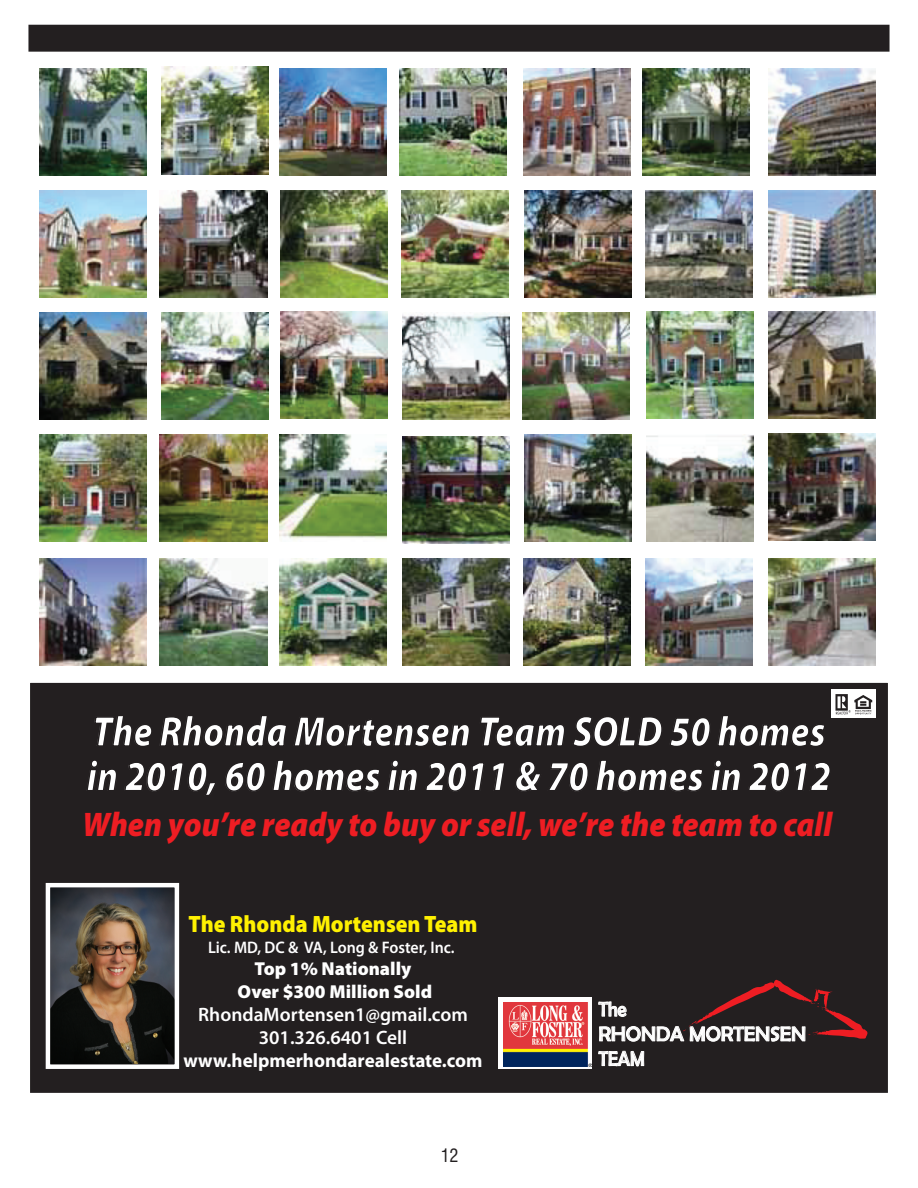
<style>
.page{position:relative;width:918px;height:1188px;background:#fff}
.page>*{position:absolute;margin:0;border:0;box-sizing:border-box;transform-origin:0 0}
.t1{font:italic 900 43.2px/44.7px "Myriad Pro";color:#fff;scale:.85 1}
.t2{font:italic 900 34.2px "Myriad Pro";color:#ee1d23;scale:.91 1}
.t3{font:900 23.7px "Myriad Pro";color:#fff101;scale:.92 1}
.t4{font:20.55px/24.8px "Berlin Sans FB";color:#fff;scale:.9 1}
.t5{font:600 19.35px/23.2px "Myriad Pro";color:#fff;text-align:center}
.t6{font:900 18.75px/22.5px "Myriad Pro";color:#fff;text-align:center}
.t7{font:condensed 18px "Swiss 721 BT";color:#231f20}
.t8{font:600 16.8px "Myriad Pro";color:#fff;scale:.95 1}
.s1{font-weight:700}
</style>
<div class="page">
<div style="left:29px;top:681px;width:860px;height:413px;background:#231f20;border:1px solid #fff"></div>
<svg style="left:598px;top:1051px;width:46px;height:16px"></svg>
<svg style="left:598px;top:980px;width:270px;height:62px"></svg>
<img style="left:51px;top:888px;width:123px;height:176px">
<div style="left:29px;top:25px;width:860px;height:26px;background:#231f20"></div>
<div style="left:28px;top:25px;width:862px;height:27px;border:1px solid #231f20"></div>
<svg style="left:93px;top:605px;width:378px;height:78px"></svg>
<svg style="left:280px;top:314px;width:1px;height:19px"></svg>
<div style="left:46px;top:883px;width:133px;height:186px;border:4px solid #fff"></div>
<div style="left:831px;top:689px;width:45px;height:29px;background:#fff"></div>
<img style="left:854px;top:695px;width:19px;height:20px">
<img style="left:835px;top:694px;width:16px;height:21px">
<div style="left:499px;top:998px;width:93px;height:71px;background:#fff"></div>
<img style="left:503px;top:1002px;width:88px;height:64px">
<img style="left:769px;top:558px;width:107px;height:107px">
<img style="left:642px;top:69px;width:107px;height:107px">
<img style="left:401px;top:191px;width:107px;height:107px">
<img style="left:39px;top:435px;width:108px;height:107px">
<img style="left:523px;top:69px;width:107px;height:107px">
<img style="left:160px;top:435px;width:107px;height:107px">
<img style="left:39px;top:191px;width:108px;height:107px">
<img style="left:647px;top:311px;width:107px;height:107px">
<img style="left:39px;top:558px;width:108px;height:107px">
<img style="left:403px;top:558px;width:107px;height:107px">
<img style="left:161px;top:313px;width:108px;height:107px">
<img style="left:400px;top:69px;width:107px;height:107px">
<img style="left:525px;top:435px;width:107px;height:107px">
<img style="left:160px;top:191px;width:107px;height:107px">
<img style="left:403px;top:313px;width:107px;height:107px">
<img style="left:279px;top:435px;width:107px;height:105px">
<img style="left:281px;top:311px;width:107px;height:107px">
<img style="left:645px;top:558px;width:107px;height:107px">
<img style="left:769px;top:69px;width:107px;height:107px">
<img style="left:279px;top:558px;width:107px;height:107px">
<img style="left:523px;top:558px;width:107px;height:107px">
<img style="left:523px;top:313px;width:107px;height:107px">
<img style="left:160px;top:558px;width:107px;height:107px">
<img style="left:39px;top:313px;width:108px;height:107px">
<img style="left:524px;top:191px;width:108px;height:107px">
<img style="left:769px;top:311px;width:107px;height:107px">
<img style="left:161px;top:67px;width:108px;height:107px">
<img style="left:281px;top:191px;width:107px;height:107px">
<img style="left:645px;top:191px;width:107px;height:107px">
<img style="left:39px;top:69px;width:108px;height:107px">
<img style="left:279px;top:69px;width:107px;height:107px">
<img style="left:769px;top:191px;width:107px;height:107px">
<img style="left:647px;top:435px;width:107px;height:107px">
<img style="left:403px;top:436px;width:107px;height:107px">
<img style="left:769px;top:433px;width:107px;height:107px">
<p class="t1" style="left:87px;top:707px;width:877px">The Rhonda Mortensen Team SOLD 50 homes in 2010, 60 homes in 2011 &amp; 70 homes in 2012</p>
<p class="t2" style="left:83px;top:802px;width:825px">When you’re ready to buy or sell, we’re the team to call</p>
<p class="t3" style="left:189px;top:909px;width:316px">The Rhonda Mortensen Team</p>
<p class="t8" style="left:208px;top:936px;width:261px">Lic. MD, DC &amp; VA, Long &amp; Foster, Inc.</p>
<p class="t6" style="left:238px;top:957px;width:196px">Top 1% Nationally<br>Over $300 Million Sold</p>
<p class="t5" style="left:183px;top:1002px;width:301px">RhondaMortensen1@gmail.com<br>301.326.6401 Cell <span class="s1">www.helpmerhondarealestate.com</span></p>
<p class="t4" style="left:599px;top:997px;width:232px">The<br>RHONDA MORTENSEN<br>TEAM</p>
<p class="t7" style="left:441px;top:1145px;width:19px">12</p>
</div>
